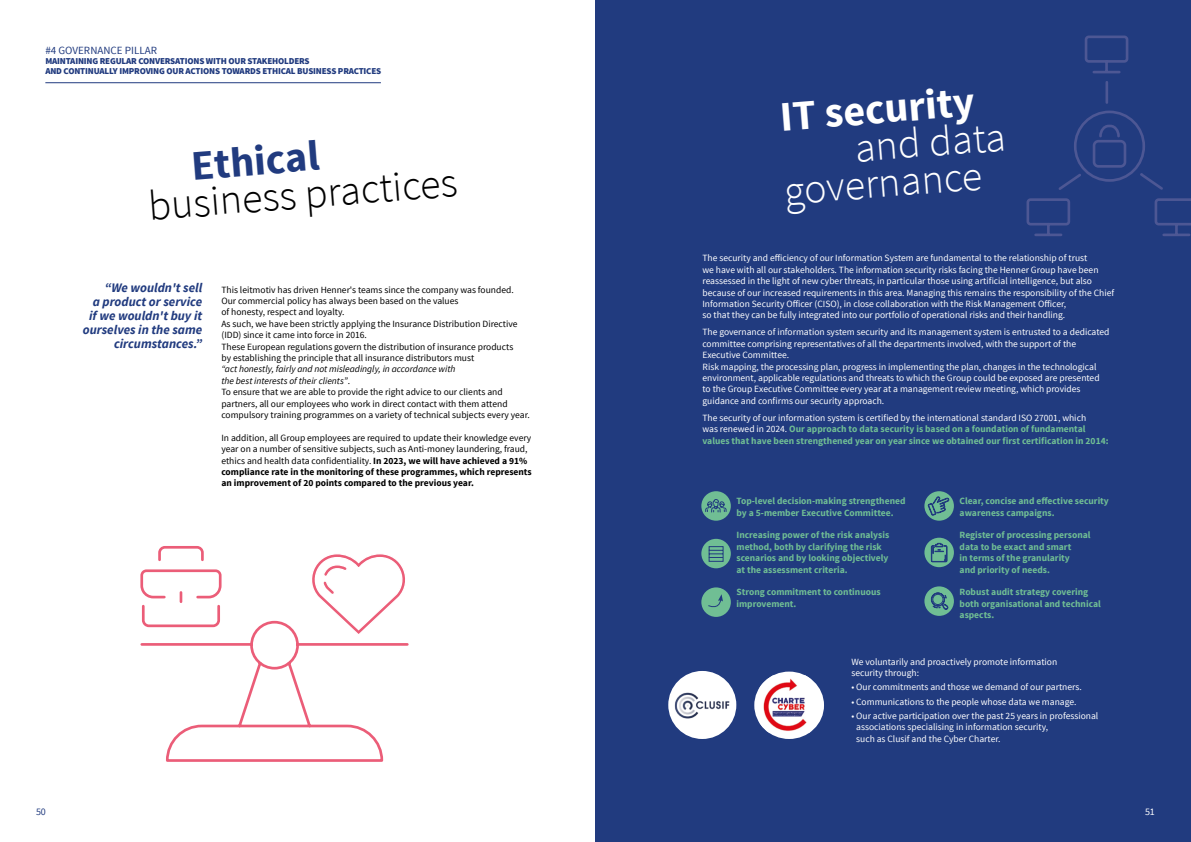
<style>
.page{position:relative;width:1191px;height:842px;background:#fff}
.page>*{position:absolute;margin:0;border:0;box-sizing:border-box;transform-origin:0 0}
.t1{font:300 42px/37.4px "Source Sans Pro";color:#000}
.t2{font:300 42px "Source Sans Pro";color:#fff}
.t3{font:700 42px "Source Sans Pro";color:#fff}
.t4{font:italic 700 13px/14px "Source Sans Pro";color:#213b7f;text-align:right}
.t5{font:11px "Source Sans Pro";color:#213b7f}
.t6{font:10px "Source Sans Pro";color:#213b7f}
.t7{font:10px "Source Sans Pro";color:#fff}
.t8{font:9.5px/11.4px "Source Sans Pro Regular 2";color:#fff}
.t9{font:9.5px/11.4px "Source Sans Pro";color:#fff}
.t10{font:9.5px/11.4px "Source Sans Pro";color:#000}
.t11{font:700 9.5px/11.4px "Source Sans Pro";color:#70be94}
.t12{font:700 9.5px/11.4px "Source Sans Pro";color:#000}
.t13{font:9.5px/11.4px "Source Sans Pro Bold 2";color:#70be94}
.t14{font:900 9px/10.2px "Source Sans Pro";letter-spacing:-.02em;color:#213b7f}
.s1{font-weight:700;color:#213b7f}
.s2{font-style:italic}
.s3{font-weight:400}
.s4{font-family:"Source Sans Pro Regular 2";font-weight:400}
.s5{font-family:"Source Sans Pro"}
.s6{font-family:"Source Sans Pro Regular 2"}
.s7{font-family:"Source Sans Pro";font-weight:700;color:#70be94}
.s8{font-family:"Source Sans Pro Bold 2";color:#70be94}
.s9{font-family:"Source Sans Pro";font-weight:700}
</style>
<div class="page">
<svg style="left:140px;top:546px;width:269px;height:216px"></svg>
<svg style="left:308px;top:552px;width:99px;height:85px"></svg>
<div style="left:595px;top:0;width:596px;height:842px;background:#213b7f"></div>
<svg style="left:1026px;top:36px;width:165px;height:200px"></svg>
<div style="left:701px;top:491px;width:30px;height:30px;background:#70be94;border-radius:50%"></div>
<svg style="left:705px;top:491px;width:22px;height:22px"></svg>
<svg style="left:924px;top:491px;width:30px;height:30px"></svg>
<svg style="left:927px;top:497px;width:22px;height:19px"></svg>
<svg style="left:924px;top:538px;width:30px;height:29px"></svg>
<svg style="left:931px;top:537px;width:16px;height:25px"></svg>
<div style="left:924px;top:586px;width:30px;height:30px;background:#70be94;border-radius:50%"></div>
<svg style="left:930px;top:592px;width:18px;height:18px"></svg>
<div style="left:932px;top:594px;width:11px;height:11px;border:1px solid #213b7f;border-radius:50%"></div>
<div style="left:701px;top:539px;width:30px;height:29px;background:#70be94;border-radius:50%"></div>
<svg style="left:708px;top:546px;width:16px;height:16px"></svg>
<div style="left:701px;top:587px;width:30px;height:30px;background:#70be94;border-radius:50%"></div>
<svg style="left:708px;top:594px;width:15px;height:14px"></svg>
<div style="left:668px;top:671px;width:68px;height:68px;background:#fff;border-radius:50%"></div>
<img style="left:674px;top:692px;width:56px;height:27px">
<div style="left:754px;top:672px;width:70px;height:67px;background:#fff;border-radius:50%"></div>
<img style="left:759px;top:675px;width:51px;height:58px">
<hr style="left:45px;top:82px;width:336px;height:1px;background:#213b7f">
<p class="t5" style="left:45px;top:43px;width:113px">#4 GOVERNANCE PILLAR</p>
<p class="t14" style="left:45px;top:56px;width:337px">MAINTAINING REGULAR CONVERSATIONS WITH OUR STAKEHOLDERS<br>AND CONTINUALLY IMPROVING OUR ACTIONS TOWARDS ETHICAL BUSINESS PRACTICES</p>
<h3 class="t1" style="left:143px;top:152px;width:311px;text-indent:46px;rotate:-5deg"><span class="s1">Ethical </span>business practices</h3>
<p class="t4" style="left:83px;top:281px;width:121px">“We wouldn't sell<br>a product or service if we wouldn't buy it ourselves in the same circumstances.”</p>
<p class="t10" style="left:221px;top:284px;width:294px">This leitmotiv has driven Henner's teams since the company was founded.<br>Our commercial policy has always been based on the values<br>of honesty, respect and loyalty.</p>
<p class="t10" style="left:221px;top:318px;width:298px">As such, we have been strictly applying the Insurance Distribution Directive (IDD) since it came into force in 2016.</p>
<p class="t10" style="left:221px;top:341px;width:293px">These European regulations govern the distribution of insurance products by establishing the principle that all insurance distributors must<br><span class="s2">“act honestly, fairly and not misleadingly, in accordance with<br>the best interests of their clients”</span>.</p>
<p class="t10" style="left:221px;top:386px;width:310px">To ensure that we are able to provide the right advice to our clients and partners, all our employees who work in direct contact with them attend compulsory training programmes on a variety of technical subjects every year.</p>
<p class="t12" style="left:221px;top:432px;width:312px"><span class="s3">In addition, all Group employees are required to update their knowledge every year on a number of sensitive subjects, such as Anti-money laundering, fraud, </span><span class="s4">ethics and health data confidentiality.</span> In 2023, we will have achieved a 91% compliance rate in the monitoring of these programmes, which represents an improvement of 20 points compared to the previous year.</p>
<h3 class="t3" style="left:777px;top:91px;width:196px;rotate:-5deg">IT security</h3>
<h3 class="t2" style="left:852px;top:123px;width:153px;rotate:-5deg">and data</h3>
<h3 class="t2" style="left:782px;top:166px;width:200px;rotate:-5deg">governance</h3>
<p class="t8" style="left:702px;top:253px;width:413px">The security and efficiency of our Information System are fundamental to the relationship of trust<br><span class="s5">we have with all our stakeholders. The information security risks facing the Henner Group have been </span>reassessed in the light of new cyber threats, in particular those using artificial intelligence, but also <span class="s5">because of our increased requirements in this area. Managing this remains the responsibility of the Chief </span>Information Security Officer (CISO), in close collaboration with the Risk Management Officer,<br><span class="s5">so that they can be fully integrated into our portfolio of operational risks and their handling.</span></p>
<p class="t9" style="left:702px;top:327px;width:408px">The governance of information system security and its management system is entrusted to a dedicated committee comprising representatives of all the departments involved, with the support of the<br>Executive Committee.</p>
<p class="t9" style="left:702px;top:361px;width:399px">Risk mapping, the processing plan, progress in implementing the plan, changes in the technological environment, applicable regulations and threats to which the Group could be exposed are presented to the Group Executive Committee every year at a management review meeting, which provides <span class="s6">guidance and confirms our security approach.</span></p>
<p class="t8" style="left:702px;top:412px;width:407px">The security of our information system is certified by the international standard ISO 27001, which<br><span class="s5">was renewed in 2024.</span> <span class="s7">Our approach to data security is based on a foundation of fundamental </span><span class="s8">values that have been strengthened year on year since we obtained our first certification in 2014:</span></p>
<p class="t13" style="left:959px;top:496px;width:151px">Clear, concise and effective security <span class="s9">awareness campaigns.</span></p>
<p class="t11" style="left:959px;top:530px;width:132px">Register of processing personal data to be exact and smart<br>in terms of the granularity<br>and priority of needs.</p>
<p class="t11" style="left:959px;top:587px;width:143px">Robust audit strategy covering both organisational and technical aspects.</p>
<p class="t9" style="left:851px;top:656px;width:207px">We voluntarily and proactively promote information security through:</p>
<p class="t9" style="left:851px;top:682px;width:232px">• Our commitments and those we demand of our partners.</p>
<p class="t9" style="left:851px;top:696px;width:227px">• Communications to the people whose data we manage.</p>
<p class="t9" style="left:856px;top:710px;width:244px;text-indent:-5px">• Our active participation over the past 25 years in professional associations specialising in information security,<br>such as Clusif and the Cyber Charter.</p>
<p class="t11" style="left:736px;top:496px;width:170px">Top-level decision-making strengthened by a 5-member Executive Committee.</p>
<p class="t11" style="left:736px;top:530px;width:154px">Increasing power of the risk analysis method, both by clarifying the risk scenarios and by looking objectively at the assessment criteria.</p>
<p class="t11" style="left:736px;top:587px;width:146px">Strong commitment to continuous improvement.</p>
<p class="t6" style="left:36px;top:806px;width:11px">50</p>
<p class="t7" style="left:1145px;top:806px;width:11px">51</p>
</div>
